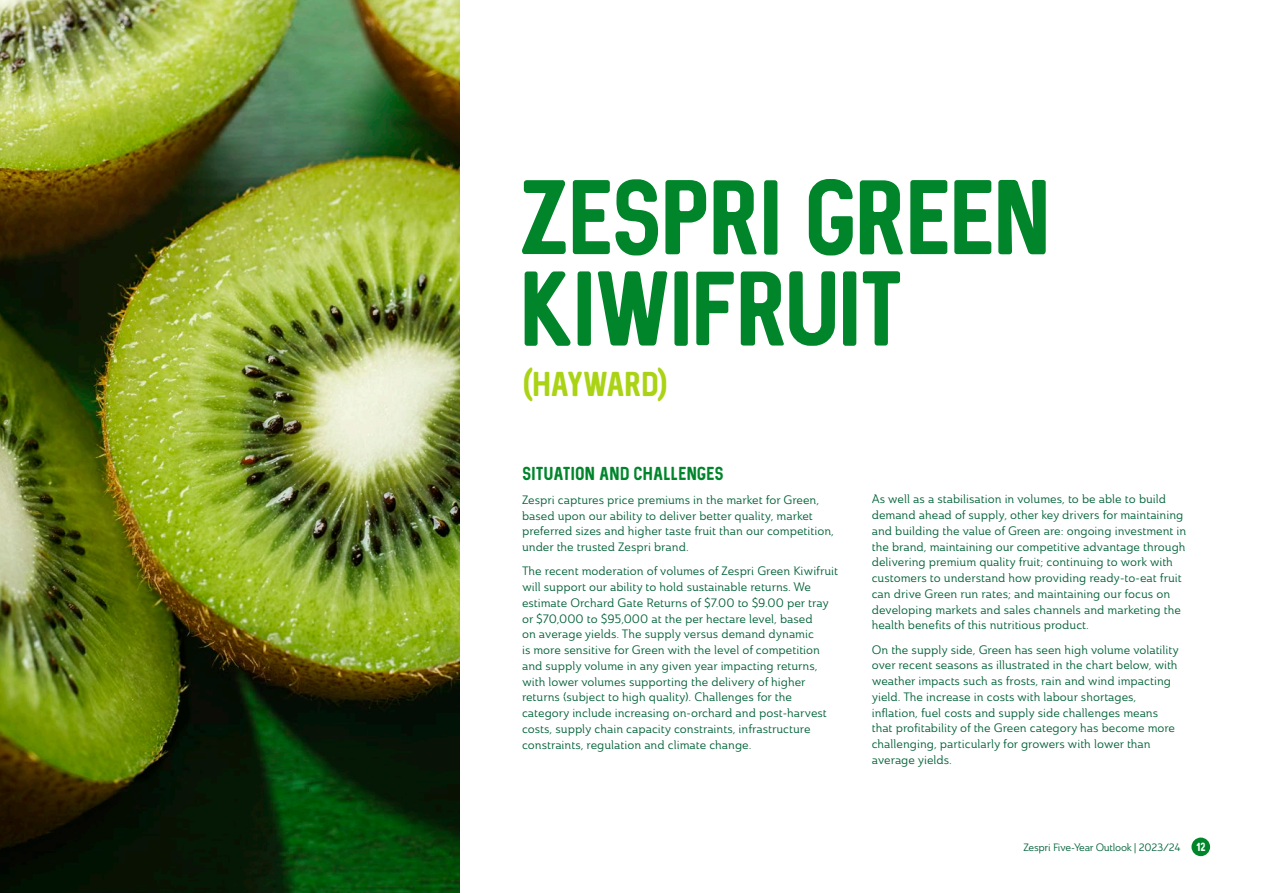
<style>
.page{position:relative;width:1263px;height:893px;background:#fff}
.page>*{position:absolute;margin:0;border:0;box-sizing:border-box;transform-origin:0 0}
.t1{font:84.75px/91.2px "Sequel Neue";letter-spacing:-.045em;color:#00852b}
.t2{font:27.6px "Sequel Neue";letter-spacing:-.035em;color:#abd315}
.t3{font:15px "Sequel Neue";letter-spacing:-.01em;color:#00852b}
.t4{font:12px/15.8px "Ainslie Nor Reg";color:#006138}
.t5{font:10.5px "Ainslie Nor Reg";letter-spacing:-.025em;color:#006138}
.t6{font:9.45px "Sequel Neue";color:#fff}
</style>
<div class="page">
<div style="left:1191px;top:837px;width:19px;height:19px;background:#00852b;border-radius:50%"></div>
<img style="left:0;top:0;width:459px;height:893px">
<h1 class="t1" style="left:518px;top:173px;width:536px">ZESPRI GREEN<br>KIWIFRUIT</h1>
<h2 class="t2" style="left:524px;top:365px;width:156px">[HAYWARD]</h2>
<p class="t3" style="left:522px;top:463px;width:203px">SITUATION AND CHALLENGES</p>
<p class="t4" style="left:522px;top:492px;width:313px">Zespri captures price premiums in the market for Green, based upon our ability to deliver better quality, market preferred sizes and higher taste fruit than our competition, under the trusted Zespri brand.</p>
<p class="t4" style="left:522px;top:563px;width:318px">The recent moderation of volumes of Zespri Green Kiwifruit will support our ability to hold sustainable returns. We estimate Orchard Gate Returns of $7.00 to $9.00 per tray or $70,000 to $95,000 at the per hectare level, based<br>on average yields. The supply versus demand dynamic<br>is more sensitive for Green with the level of competition and supply volume in any given year impacting returns, with lower volumes supporting the delivery of higher returns (subject to high quality). Challenges for the category include increasing on-orchard and post-harvest costs, supply chain capacity constraints, infrastructure constraints, regulation and climate change.</p>
<p class="t4" style="left:872px;top:491px;width:316px">As well as a stabilisation in volumes, to be able to build demand ahead of supply, other key drivers for maintaining and building the value of Green are: ongoing investment in the brand, maintaining our competitive advantage through delivering premium quality fruit; continuing to work with customers to understand how providing ready-to-eat fruit can drive Green run rates; and maintaining our focus on developing markets and sales channels and marketing the health benefits of this nutritious product.</p>
<p class="t4" style="left:872px;top:641px;width:309px">On the supply side, Green has seen high volume volatility over recent seasons as illustrated in the chart below, with weather impacts such as frosts, rain and wind impacting yield. The increase in costs with labour shortages, inflation, fuel costs and supply side challenges means that profitability of the Green category has become more challenging, particularly for growers with lower than average yields.</p>
<p class="t5" style="left:1023px;top:841px;width:159px">Zespri Five-Year Outlook | 2023/24</p>
<p class="t6" style="left:1196px;top:840px;width:11px">12</p>
</div>
